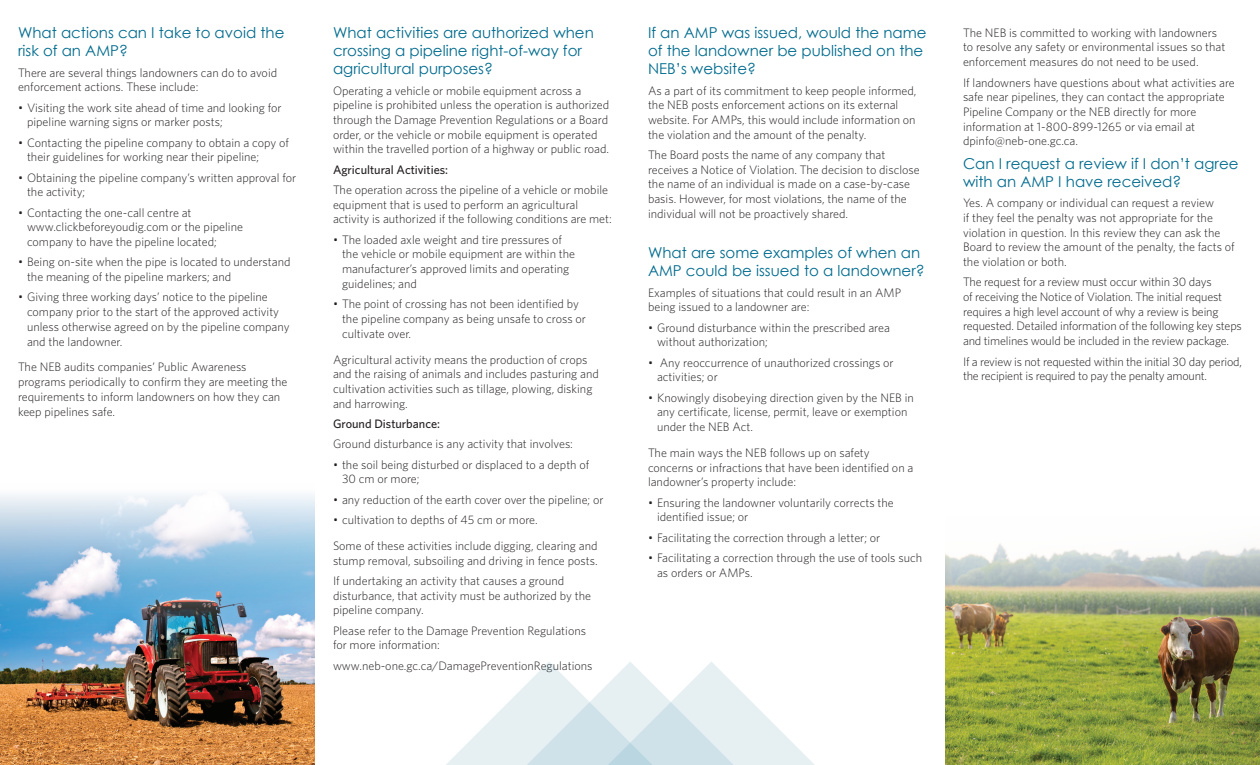
<style>
.page{position:relative;width:1260px;height:765px;background:#fff}
.page>*{position:absolute;margin:0;border:0;box-sizing:border-box;transform-origin:0 0}
.t1{font:15px/18px "Century Gothic";color:#006b8e}
.t2{font:300 12.25px/14.8px "Whitney";color:#231f20}
.t3{font:300 12.25px/14.8px "Whitney";letter-spacing:-.02em;color:#231f20}
.t4{font:500 12.25px "Whitney";color:#231f20}
</style>
<div class="page">
<img style="left:0;top:495px;width:315px;height:270px">
<img style="left:946px;top:543px;width:314px;height:222px">
<svg style="left:446px;top:662px;width:369px;height:103px"></svg>
<p class="t1" style="left:18px;top:24px;width:268px">What actions can I take to avoid the risk of an AMP?</p>
<p class="t2" style="left:18px;top:65px;width:261px">There are several things landowners can do to avoid enforcement actions. These include:</p>
<p class="t2" style="left:27px;top:100px;width:256px;text-indent:-9px">• Visiting the work site ahead of time and looking for pipeline warning signs or marker posts;</p>
<p class="t2" style="left:27px;top:135px;width:263px;text-indent:-9px">• Contacting the pipeline company to obtain a copy of their guidelines for working near their pipeline;</p>
<p class="t2" style="left:27px;top:170px;width:271px;text-indent:-9px">• Obtaining the pipeline company’s written approval for the activity;</p>
<p class="t2" style="left:27px;top:205px;width:218px;text-indent:-9px">• Contacting the one-call centre at www.clickbeforeyoudig.com or the pipeline company to have the pipeline located;</p>
<p class="t2" style="left:27px;top:254px;width:265px;text-indent:-9px">• Being on-site when the pipe is located to understand the meaning of the pipeline markers; and</p>
<p class="t2" style="left:27px;top:289px;width:264px;text-indent:-9px">• Giving three working days’ notice to the pipeline company prior to the start of the approved activity unless otherwise agreed on by the pipeline company and the landowner.</p>
<p class="t2" style="left:18px;top:359px;width:271px">The NEB audits companies’ Public Awareness programs periodically to confirm they are meeting the requirements to inform landowners on how they can keep pipelines safe.</p>
<p class="t1" style="left:333px;top:24px;width:262px">What activities are authorized when crossing a pipeline right-of-way for agricultural purposes?</p>
<p class="t2" style="left:333px;top:83px;width:278px">Operating a vehicle or mobile equipment across a pipeline is prohibited unless the operation is authorized through the Damage Prevention Regulations or a Board order, or the vehicle or mobile equipment is operated within the travelled portion of a highway or public road.</p>
<p class="t4" style="left:333px;top:161px;width:117px">Agricultural Activities:</p>
<p class="t2" style="left:333px;top:182px;width:280px">The operation across the pipeline of a vehicle or mobile equipment that is used to perform an agricultural activity is authorized if the following conditions are met:</p>
<p class="t2" style="left:342px;top:232px;width:235px;text-indent:-9px">• The loaded axle weight and tire pressures of the vehicle or mobile equipment are within the manufacturer’s approved limits and operating guidelines; and</p>
<p class="t2" style="left:342px;top:296px;width:246px;text-indent:-9px">• The point of crossing has not been identified by the pipeline company as being unsafe to cross or cultivate over.</p>
<p class="t2" style="left:333px;top:351px;width:267px">Agricultural activity means the production of crops and the raising of animals and includes pasturing and cultivation activities such as tillage, plowing, disking and harrowing.</p>
<p class="t4" style="left:333px;top:416px;width:109px">Ground Disturbance:</p>
<p class="t2" style="left:333px;top:436px;width:242px">Ground disturbance is any activity that involves:</p>
<p class="t2" style="left:342px;top:457px;width:249px;text-indent:-9px">• the soil being disturbed or displaced to a depth of<br>30 cm or more;</p>
<p class="t2" style="left:333px;top:492px;width:272px">• any reduction of the earth cover over the pipeline; or</p>
<p class="t2" style="left:333px;top:506px;width:266px;line-height:26px">• cultivation to depths of 45 cm or more.<br>Some of these activities include digging, clearing and</p>
<p class="t2" style="left:333px;top:550px;width:266px;line-height:20.4px">stump removal, subsoiling and driving in fence posts.<br>If undertaking an activity that causes a ground</p>
<p class="t2" style="left:333px;top:588px;width:260px">disturbance, that activity must be authorized by the pipeline company.</p>
<p class="t2" style="left:333px;top:623px;width:255px">Please refer to the Damage Prevention Regulations for more information:</p>
<p class="t2" style="left:333px;top:658px;width:261px">www.neb-one.gc.ca/DamagePreventionRegulations</p>
<p class="t1" style="left:648px;top:24px;width:280px">If an AMP was issued, would the name of the landowner be published on the<br>NEB’s website?</p>
<p class="t2" style="left:648px;top:83px;width:270px">As a part of its commitment to keep people informed, the NEB posts enforcement actions on its external website. For AMPs, this would include information on the violation and the amount of the penalty.</p>
<p class="t2" style="left:648px;top:147px;width:273px">The Board posts the name of any company that receives a Notice of Violation. The decision to disclose the name of an individual is made on a case-by-case basis. However, for most violations, the name of the individual will not be proactively shared.</p>
<p class="t1" style="left:648px;top:244px;width:278px">What are some examples of when an<br>AMP could be issued to a landowner?</p>
<p class="t2" style="left:648px;top:285px;width:255px">Examples of situations that could result in an AMP being issued to a landowner are:</p>
<p class="t2" style="left:657px;top:320px;width:234px;text-indent:-9px">• Ground disturbance within the prescribed area without authorization;</p>
<p class="t2" style="left:657px;top:355px;width:238px;text-indent:-9px">• Any reoccurrence of unauthorized crossings or activities; or</p>
<p class="t2" style="left:657px;top:390px;width:258px;text-indent:-9px">• Knowingly disobeying direction given by the NEB in any certificate, license, permit, leave or exemption under the NEB Act.</p>
<p class="t2" style="left:648px;top:445px;width:267px">The main ways the NEB follows up on safety concerns or infractions that have been identified on a landowner’s property include:</p>
<p class="t2" style="left:657px;top:495px;width:238px;text-indent:-9px">• Ensuring the landowner voluntarily corrects the identified issue; or</p>
<p class="t2" style="left:648px;top:530px;width:234px">• Facilitating the correction through a letter; or</p>
<p class="t2" style="left:657px;top:550px;width:267px;text-indent:-9px">• Facilitating a correction through the use of tools such as orders or AMPs.</p>
<p class="t2" style="left:963px;top:25px;width:264px">The NEB is committed to working with landowners to resolve any safety or environmental issues so that enforcement measures do not need to be used.</p>
<p class="t2" style="left:963px;top:74px;width:273px">If landowners have questions about what activities are safe near pipelines, they can contact the appropriate Pipeline Company or the NEB directly for more information at 1-800-899-1265 or via email at dpinfo@neb-one.gc.ca.</p>
<p class="t1" style="left:963px;top:154px;width:277px">Can I request a review if I don’t agree with an AMP I have received?</p>
<p class="t2" style="left:963px;top:195px;width:273px">Yes. A company or individual can request a review<br>if they feel the penalty was not appropriate for the violation in question. In this review they can ask the Board to review the amount of the penalty, the facts of the violation or both.</p>
<p class="t2" style="left:963px;top:274px;width:280px">The request for a review must occur within 30 days<br>of receiving the Notice of Violation. The initial request requires a high level account of why a review is being requested. Detailed information of the following key steps and timelines would be included in the review package.</p>
<p class="t3" style="left:963px;top:354px;width:281px">If a review is not requested within the initial 30 day period, the recipient is required to pay the penalty amount.</p>
</div>
